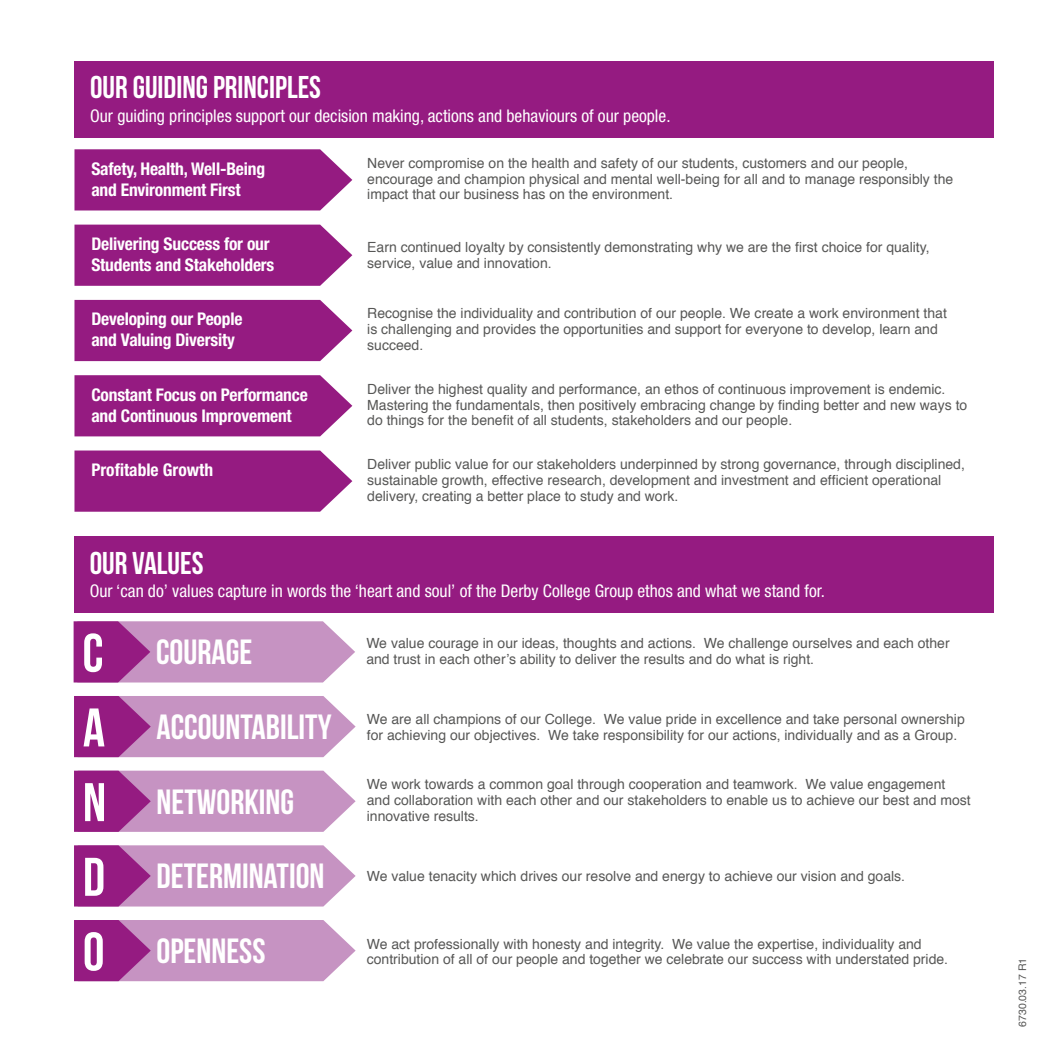
<style>
.page{position:relative;width:1042px;height:1042px;background:#fff}
.page>*{position:absolute;margin:0;border:0;box-sizing:border-box;transform-origin:0 0}
.t1{font:35px "Bebas Neue";color:#fff}
.t2{font:31.5px "Bebas Neue";color:#fff}
.t3{font:700 condensed 17.5px/21px "Helvetica Neue";letter-spacing:-.01em;color:#fff}
.t4{font:condensed 17.5px "Helvetica Neue";color:#fff}
.t5{font:14px/15.8px "Helvetica";color:#575756}
.t6{font:10.5px "Helvetica";color:#575756}
.s1{font-size:54.25px}
</style>
<div class="page">
<hr style="left:1041px;top:0;width:1px;height:1042px;background:#951b81">
<div style="left:74px;top:61px;width:920px;height:77px;background:#951b81"></div>
<svg style="left:74px;top:375px;width:278px;height:61px;background:#9b2888"></svg>
<svg style="left:74px;top:149px;width:278px;height:61px;background:#9b2988"></svg>
<svg style="left:74px;top:225px;width:278px;height:61px;background:#9b2888"></svg>
<div style="left:74px;top:300px;width:278px;height:61px;background:#951b81"></div>
<svg style="left:74px;top:450px;width:278px;height:62px;background:#9c2b89"></svg>
<div style="left:74px;top:536px;width:919px;height:77px;background:#951b81"></div>
<svg style="left:74px;top:621px;width:281px;height:61px;background:#be7fb7"></svg>
<svg style="left:74px;top:696px;width:282px;height:61px;background:#be7fb7"></svg>
<svg style="left:74px;top:770px;width:282px;height:62px;background:#bf80b8"></svg>
<svg style="left:74px;top:845px;width:282px;height:61px;background:#be7fb7"></svg>
<svg style="left:74px;top:920px;width:282px;height:61px;background:#be7fb7"></svg>
<h2 class="t2" style="left:90px;top:70px;width:232px">OUR GUIDING PRINCIPLES</h2>
<p class="t4" style="left:90px;top:106px;width:582px">Our guiding principles support our decision making, actions and behaviours of our people.</p>
<p class="t3" style="left:91px;top:158px;width:175px">Safety, Health, Well-Being and Environment First</p>
<p class="t3" style="left:91px;top:233px;width:185px">Delivering Success for our<br>Students and Stakeholders</p>
<p class="t3" style="left:91px;top:308px;width:153px">Developing our People and Valuing Diversity</p>
<p class="t3" style="left:91px;top:384px;width:218px">Constant Focus on Performance and Continuous Improvement</p>
<p class="t3" style="left:91px;top:459px;width:123px">Profitable Growth</p>
<p class="t5" style="left:367px;top:155px;width:587px">Never compromise on the health and safety of our students, customers and our people, encourage and champion physical and mental well-being for all and to manage responsibly the impact that our business has on the environment.</p>
<p class="t5" style="left:367px;top:239px;width:564px">Earn continued loyalty by consistently demonstrating why we are the first choice for quality, service, value and innovation.</p>
<p class="t5" style="left:367px;top:306px;width:581px">Recognise the individuality and contribution of our people. We create a work environment that is challenging and provides the opportunities and support for everyone to develop, learn and succeed.</p>
<p class="t5" style="left:367px;top:381px;width:601px">Deliver the highest quality and performance, an ethos of continuous improvement is endemic.<br>Mastering the fundamentals, then positively embracing change by finding better and new ways to do things for the benefit of all students, stakeholders and our people.</p>
<p class="t5" style="left:367px;top:457px;width:599px">Deliver public value for our stakeholders underpinned by strong governance, through disciplined, sustainable growth, effective research, development and investment and efficient operational delivery, creating a better place to study and work.</p>
<h2 class="t2" style="left:90px;top:545px;width:115px">OUR VALUES</h2>
<p class="t4" style="left:90px;top:581px;width:737px">Our ‘can do’ values capture in words the ‘heart and soul’ of the Derby College Group ethos and what we stand for.</p>
<p class="t5" style="left:366px;top:636px;width:585px">We value courage in our ideas, thoughts and actions. We challenge ourselves and each other</p>
<h1 class="t1" style="left:83px;top:633px;width:171px"><span class="s1">C</span> COURAGE</h1>
<p class="t5" style="left:366px;top:652px;width:449px">and trust in each other’s ability to deliver the results and do what is right.</p>
<h1 class="t1" style="left:83px;top:707px;width:250px"><span class="s1">A</span> ACCOUNTABILITY</h1>
<h1 class="t1" style="left:83px;top:782px;width:213px"><span class="s1">N</span> NETWORKING</h1>
<h1 class="t1" style="left:83px;top:857px;width:243px"><span class="s1">D</span> DETERMINATION</h1>
<h1 class="t1" style="left:83px;top:931px;width:184px"><span class="s1">O</span> OPENNESS</h1>
<p class="t5" style="left:367px;top:712px;width:599px">We are all champions of our College. We value pride in excellence and take personal ownership</p>
<p class="t5" style="left:367px;top:728px;width:592px">for achieving our objectives. We take responsibility for our actions, individually and as a Group.</p>
<p class="t5" style="left:367px;top:777px;width:605px">We work towards a common goal through cooperation and teamwork. We value engagement and collaboration with each other and our stakeholders to enable us to achieve our best and most</p>
<p class="t5" style="left:367px;top:808px;width:114px">innovative results.</p>
<p class="t5" style="left:367px;top:868px;width:540px">We value tenacity which drives our resolve and energy to achieve our vision and goals.</p>
<p class="t5" style="left:367px;top:936px;width:556px">We act professionally with honesty and integrity. We value the expertise, individuality and</p>
<p class="t5" style="left:367px;top:952px;width:583px">contribution of all of our people and together we celebrate our success with understated pride.</p>
<p class="t6" style="left:1014px;top:1027px;width:70px;rotate:-90deg">6730.03.17 R1</p>
</div>
